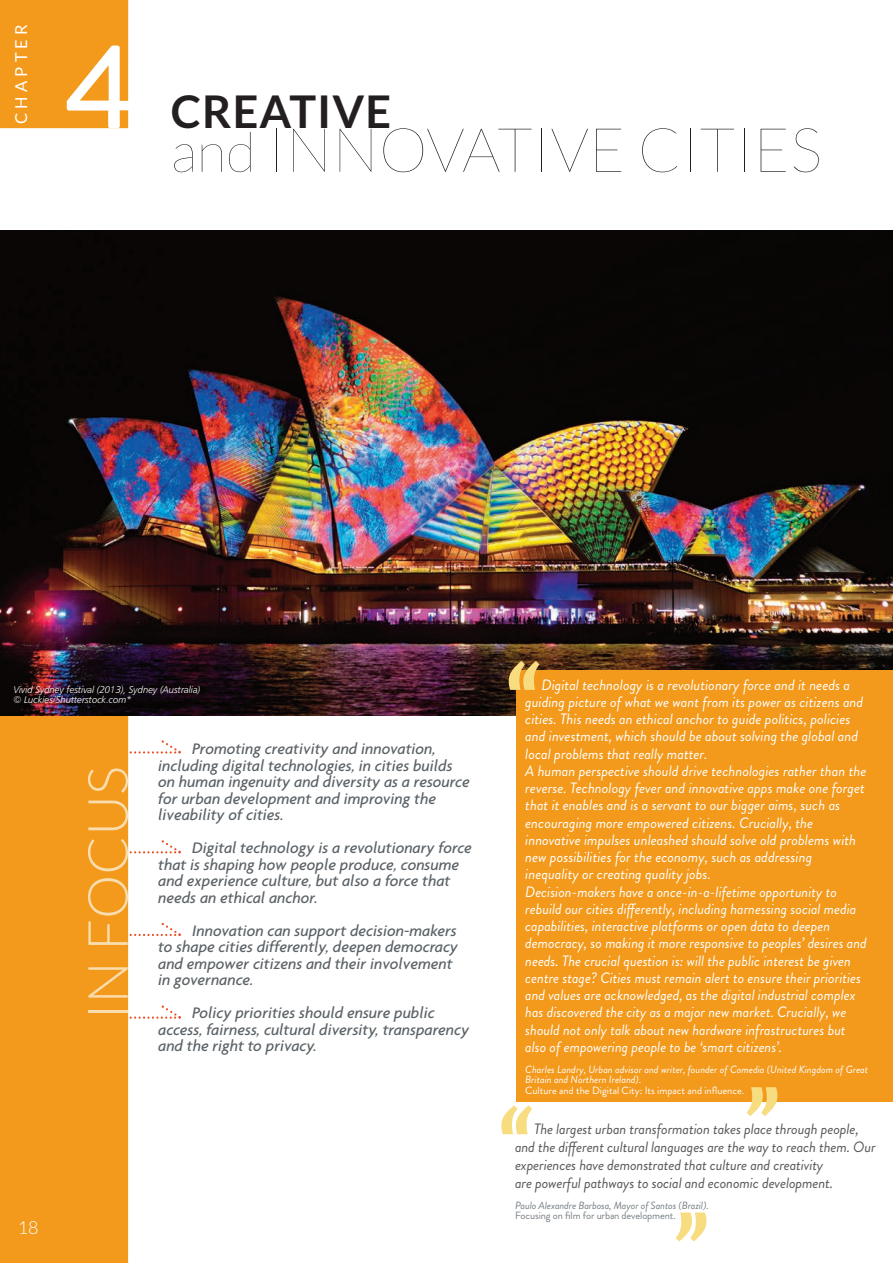
<style>
.page{position:relative;width:893px;height:1263px;background:#fff}
.page>*{position:absolute;margin:0;border:0;box-sizing:border-box;transform-origin:0 0}
.t1{font:500 120px "Brandon Grotesque";color:#fff}
.t2{font:100 61.5px "Lato";color:#231f20}
.t3{font:300 55.5px "Lato";color:#f9ddae}
.t4{font:700 45px "Lato";letter-spacing:.025em;color:#231f20}
.t5{font:300 18px "Lato";color:#fff}
.t6{font:italic 500 16.5px/16.5px "Agenda";color:#5a6267}
.t7{font:16.5px "Lato";letter-spacing:.25em;color:#fff}
.t8{font:italic 15px/17.2px "Brandon Grotesque";color:#fff}
.t9{font:italic 15px/18px "Brandon Grotesque";letter-spacing:-.01em;color:#57585a}
.t10{font:italic 10.5px/10.5px "Brandon Grotesque";color:#fff}
.t11{font:10.5px "Brandon Grotesque";color:#fff}
.t12{font:italic 10.5px "Brandon Grotesque";letter-spacing:-.01em;color:#767e83}
.t13{font:10.5px "Brandon Grotesque";letter-spacing:-.01em;color:#767e83}
.t14{font:9.75px/10.5px "Humanist 777 BT Light Italic B";letter-spacing:-.01em;color:#fff}
.s1{font-size:55.5px}
</style>
<div class="page">
<svg style="left:128px;top:738px;width:53px;height:16px"></svg>
<svg style="left:128px;top:838px;width:53px;height:16px"></svg>
<svg style="left:128px;top:921px;width:53px;height:15px"></svg>
<svg style="left:128px;top:1004px;width:53px;height:15px"></svg>
<div style="left:0;top:672px;width:128px;height:591px;background:#f3991b"></div>
<div style="left:0;top:0;width:128px;height:128px;background:#f3991b"></div>
<img style="left:0;top:230px;width:893px;height:485px">
<svg style="left:676px;top:1212px;width:30px;height:29px"></svg>
<svg style="left:501px;top:1105px;width:31px;height:29px"></svg>
<div style="left:516px;top:670px;width:377px;height:432px;background:#f3991b"></div>
<svg style="left:746px;top:1087px;width:31px;height:29px"></svg>
<svg style="left:509px;top:661px;width:30px;height:29px"></svg>
<p class="t7" style="left:12px;top:124px;width:101px;rotate:-90deg">CHAPTER</p>
<h1 class="t1" style="left:65px;top:44px;width:73px">4</h1>
<h3 class="t4" style="left:171px;top:86px;width:222px">CREATIVE</h3>
<h2 class="t2" style="left:171px;top:115px;width:652px"><span class="s1">and</span> INNOVATIVE CITIES</h2>
<p class="t14" style="left:13px;top:685px;width:188px">Vivid Sydney festival (2013), Sydney (Australia) © Luckies/Shutterstock.com*</p>
<h3 class="t3" style="left:76px;top:1020px;width:255px;rotate:-90deg">IN FOCUS</h3>
<p class="t6" style="left:158px;top:740px;width:313px;text-indent:34px">Promoting creativity and innovation, including digital technologies, in cities builds on human ingenuity and diversity as a resource for urban development and improving the liveability of cities.</p>
<p class="t6" style="left:158px;top:839px;width:315px;text-indent:34px">Digital technology is a revolutionary force that is shaping how people produce, consume and experience culture, but also a force that needs an ethical anchor.</p>
<p class="t6" style="left:158px;top:922px;width:301px;text-indent:34px">Innovation can support decision-makers to shape cities differently, deepen democracy and empower citizens and their involvement in governance.</p>
<p class="t6" style="left:158px;top:1004px;width:312px;text-indent:34px">Policy priorities should ensure public access, fairness, cultural diversity, transparency and the right to privacy.</p>
<p class="t5" style="left:18px;top:1217px;width:22px">18</p>
<p class="t8" style="left:525px;top:678px;width:343px;text-indent:16px">Digital technology is a revolutionary force and it needs a guiding picture of what we want from its power as citizens and cities. This needs an ethical anchor to guide politics, policies and investment, which should be about solving the global and local problems that really matter.<br>A human perspective should drive technologies rather than the reverse. Technology fever and innovative apps make one forget that it enables and is a servant to our bigger aims, such as encouraging more empowered citizens. Crucially, the innovative impulses unleashed should solve old problems with new possibilities for the economy, such as addressing inequality or creating quality jobs.<br>Decision-makers have a once-in-a-lifetime opportunity to rebuild our cities differently, including harnessing social media capabilities, interactive platforms or open data to deepen democracy, so making it more responsive to peoples’ desires and needs. The crucial question is: will the public interest be given centre stage? Cities must remain alert to ensure their priorities and values are acknowledged, as the digital industrial complex has discovered the city as a major new market. Crucially, we should not only talk about new hardware infrastructures but also of empowering people to be ‘smart citizens’.</p>
<p class="t10" style="left:525px;top:1065px;width:344px">Charles Landry, Urban advisor and writer, founder of Comedia (United Kingdom of Great<br>Britain and Northern Ireland).</p>
<p class="t11" style="left:525px;top:1086px;width:220px">Culture and the Digital City: Its impact and influence.</p>
<p class="t9" style="left:515px;top:1122px;width:362px;text-indent:19px">The largest urban transformation takes place through people, and the different cultural languages are the way to reach them. Our experiences have demonstrated that culture and creativity<br>are powerful pathways to social and economic development.</p>
<p class="t12" style="left:515px;top:1201px;width:195px">Paulo Alexandre Barbosa, Mayor of Santos (Brazil).</p>
<p class="t13" style="left:515px;top:1212px;width:162px">Focusing on film for urban development.</p>
</div>
